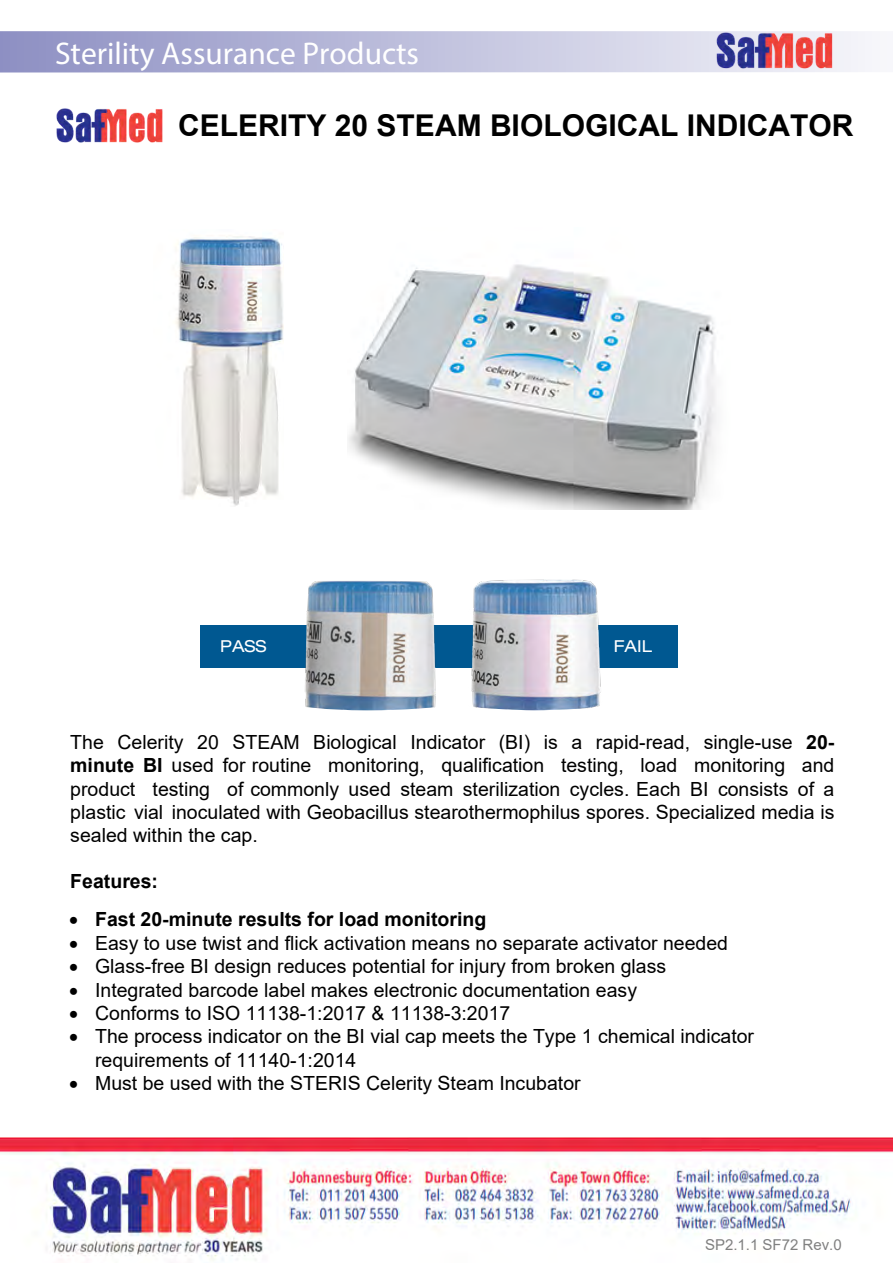
<style>
.page{position:relative;width:893px;height:1263px;background:#fff}
.page>*{position:absolute;margin:0;border:0;box-sizing:border-box;transform-origin:0 0}
.t1{font:31.5px "Myriad Hebrew";color:#fff}
.t2{font:700 30px "Arial";color:#000}
.t3{font:19.5px/23.4px "Arial";color:#000;text-align:justify}
.t4{font:700 19.5px "Arial";color:#000}
.t5{font:700 19.5px "Arial";color:#000}
.t6{font:expanded 16.5px "Helvetica Neue LT Pro";color:#fff}
.t7{font:15px "Arial";color:#808080}
.s1{font-style:inherit}
.s2{font-weight:700}
</style>
<div class="page">
<img style="left:0;top:1137px;width:893px;height:124px">
<svg style="left:0;top:31px;width:865px;height:42px;background:#bbbddb"></svg>
<img style="left:715px;top:31px;width:119px;height:40px">
<img style="left:56px;top:108px;width:107px;height:35px">
<img style="left:175px;top:236px;width:108px;height:270px">
<div style="left:200px;top:625px;width:477px;height:43px;background:#005891"></div>
<img style="left:471px;top:579px;width:130px;height:131px">
<img style="left:305px;top:581px;width:131px;height:129px">
<img style="left:348px;top:264px;width:369px;height:245px">
<h1 class="t1" style="left:55px;top:36px;width:366px">Sterility Assurance Products</h1>
<h2 class="t2" style="left:178px;top:104px;width:677px"><span class="s1">CELERITY 20 STEAM</span> BIOLOGICAL INDICATOR</h2>
<p class="t6" style="left:220px;top:637px;width:48px">PASS</p>
<p class="t6" style="left:614px;top:637px;width:40px">FAIL</p>
<p class="t3" style="left:70px;top:730px;width:766px">The Celerity 20 STEAM Biological Indicator (BI) is a rapid-read, single-use <span class="s2">20- minute BI</span> used for routine monitoring, qualification testing, load monitoring and product testing of commonly used steam sterilization cycles. Each BI consists of a plastic vial inoculated with Geobacillus stearothermophilus spores. Specialized media is sealed within the cap.</p>
<p class="t5" style="left:70px;top:868px;width:89px">Features:</p>
<p class="t4" style="left:69px;top:906px;width:419px">• Fast 20-minute results for load monitoring</p>
<p class="t3" style="left:69px;top:931px;width:660px">• Easy to use twist and flick activation means no separate activator needed</p>
<p class="t3" style="left:69px;top:954px;width:599px">• Glass-free BI design reduces potential for injury from broken glass</p>
<p class="t3" style="left:69px;top:978px;width:569px">• Integrated barcode label makes electronic documentation easy</p>
<p class="t3" style="left:69px;top:1001px;width:443px">• Conforms to ISO 11138-1:2017 &amp; 11138-3:2017</p>
<p class="t3" style="left:95px;top:1025px;width:660px;text-indent:-26px">• The process indicator on the BI vial cap meets the Type 1 chemical indicator requirements of 11140-1:2014</p>
<p class="t3" style="left:69px;top:1071px;width:513px">• Must be used with the STERIS Celerity Steam Incubator</p>
<p class="t7" style="left:705px;top:1234px;width:138px">SP2.1.1 SF72 Rev.0</p>
</div>
